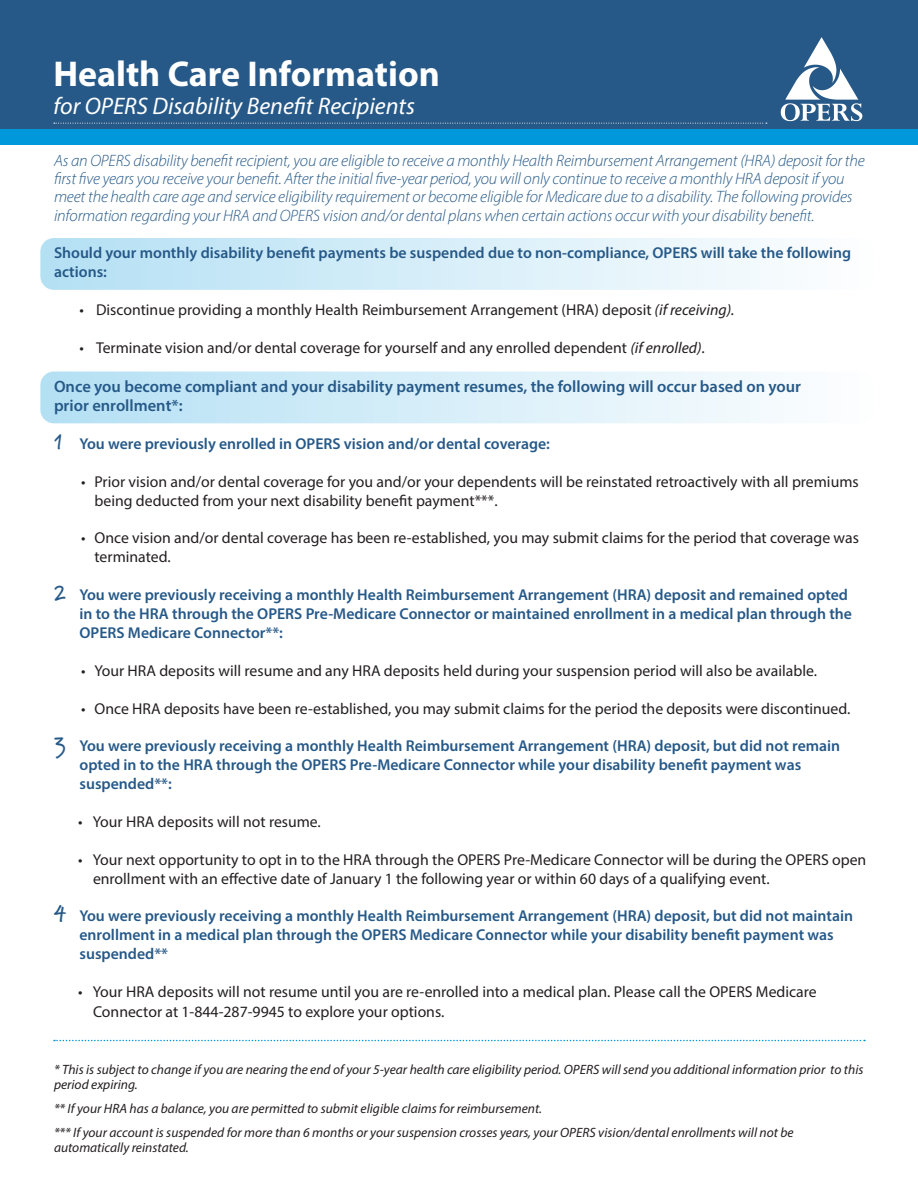
<style>
.page{position:relative;width:918px;height:1188px;background:#fff}
.page>*{position:absolute;margin:0;border:0;box-sizing:border-box;transform-origin:0 0}
.t1{font:700 36px "Myriad Pro";color:#fff}
.t2{font:italic 24px "Myriad Pro";color:#fff}
.t3{font:italic 300 16.5px/18.3px "Myriad Pro";letter-spacing:-.01em;color:#265988}
.t4{font:600 16.5px "Myriad Pro";color:#265988}
.t5{font:15.75px/18.9px "Myriad Pro";color:#231f20}
.t6{font:600 15.75px/18.9px "Myriad Pro";color:#265988}
.t7{font:italic 13.5px/15px "Myriad Pro";color:#231f20}
.s1{font-style:italic}
.s2{font-family:"Marydale";font-weight:700;font-size:22.5px}
</style>
<div class="page">
<div style="left:40px;top:372px;width:834px;height:51px;background:linear-gradient(to right,#b4e0f4,#fdfefe);border-radius:14px"></div>
<div style="left:40px;top:238px;width:834px;height:52px;background:linear-gradient(to right,#b4e0f4,#fdfefe);border-radius:14px"></div>
<svg style="left:54px;top:1040px;width:811px;height:1px"></svg>
<div style="left:0;top:0;width:918px;height:132px;background:#265988"></div>
<div style="left:0;top:129px;width:918px;height:15px;background:#0097db"></div>
<svg style="left:781px;top:37px;width:81px;height:84px"></svg>
<svg style="left:54px;top:123px;width:713px;height:1px"></svg>
<p class="t1" style="left:53px;top:50px;width:388px">Health Care Information</p>
<p class="t2" style="left:53px;top:91px;width:363px">for OPERS Disability Benefit Recipients</p>
<p class="t3" style="left:54px;top:151px;width:812px">As an OPERS disability benefit recipient, you are eligible to receive a monthly Health Reimbursement Arrangement (HRA) deposit for the first five years you receive your benefit. After the initial five-year period, you will only continue to receive a monthly HRA deposit if you meet the health care age and service eligibility requirement or become eligible for Medicare due to a disability. The following provides information regarding your HRA and OPERS vision and/or dental plans when certain actions occur with your disability benefit.</p>
<p class="t6" style="left:54px;top:243px;width:799px">Should your monthly disability benefit payments be suspended due to non-compliance, OPERS will take the following actions:</p>
<p class="t5" style="left:80px;top:300px;width:657px">• Discontinue providing a monthly Health Reimbursement Arrangement (HRA) deposit <span class="s1">(if receiving).</span></p>
<p class="t5" style="left:80px;top:338px;width:627px">• Terminate vision and/or dental coverage for yourself and any enrolled dependent <span class="s1">(if enrolled)</span>.</p>
<p class="t4" style="left:54px;top:376px;width:749px">Once you become compliant and your disability payment resumes, the following will occur based on your</p>
<p class="t4" style="left:54px;top:395px;width:130px">prior enrollment*:</p>
<p class="t6" style="left:54px;top:434px;width:497px"><span class="s2">1</span> You were previously enrolled in OPERS vision and/or dental coverage:</p>
<p class="t5" style="left:94px;top:472px;width:766px;text-indent:-14px">• Prior vision and/or dental coverage for you and/or your dependents will be reinstated retroactively with all premiums being deducted from your next disability benefit payment***.</p>
<p class="t5" style="left:94px;top:528px;width:766px;text-indent:-14px">• Once vision and/or dental coverage has been re-established, you may submit claims for the period that coverage was terminated.</p>
<p class="t6" style="left:80px;top:585px;width:774px;text-indent:-26px"><span class="s2">2</span> You were previously receiving a monthly Health Reimbursement Arrangement (HRA) deposit and remained opted in to the HRA through the OPERS Pre-Medicare Connector or maintained enrollment in a medical plan through the<br>OPERS Medicare Connector**:</p>
<p class="t5" style="left:81px;top:661px;width:738px">• Your HRA deposits will resume and any HRA deposits held during your suspension period will also be available.</p>
<p class="t5" style="left:81px;top:699px;width:771px">• Once HRA deposits have been re-established, you may submit claims for the period the deposits were discontinued.</p>
<p class="t6" style="left:80px;top:736px;width:762px;text-indent:-26px"><span class="s2">3</span> You were previously receiving a monthly Health Reimbursement Arrangement (HRA) deposit, but did not remain opted in to the HRA through the OPERS Pre-Medicare Connector while your disability benefit payment was suspended**:</p>
<p class="t5" style="left:78px;top:812px;width:244px">• Your HRA deposits will not resume.</p>
<p class="t5" style="left:93px;top:850px;width:775px;text-indent:-15px">• Your next opportunity to opt in to the HRA through the OPERS Pre-Medicare Connector will be during the OPERS open enrollment with an effective date of January 1 the following year or within 60 days of a qualifying event.</p>
<p class="t6" style="left:80px;top:906px;width:775px;text-indent:-26px"><span class="s2">4</span> You were previously receiving a monthly Health Reimbursement Arrangement (HRA) deposit, but did not maintain enrollment in a medical plan through the OPERS Medicare Connector while your disability benefit payment was suspended**</p>
<p class="t5" style="left:93px;top:982px;width:725px;line-height:19.5px;text-indent:-15px">• Your HRA deposits will not resume until you are re-enrolled into a medical plan. Please call the OPERS Medicare<br>Connector at 1-844-287-9945 to explore your options.</p>
<p class="t7" style="left:54px;top:1061px;width:811px">* This is subject to change if you are nearing the end of your 5-year health care eligibility period. OPERS will send you additional information prior to this period expiring.</p>
<p class="t7" style="left:54px;top:1100px;width:490px">** If your HRA has a balance, you are permitted to submit eligible claims for reimbursement.</p>
<p class="t7" style="left:54px;top:1124px;width:741px">*** If your account is suspended for more than 6 months or your suspension crosses years, your OPERS vision/dental enrollments will not be</p>
<p class="t7" style="left:54px;top:1139px;width:136px">automatically reinstated.</p>
</div>
